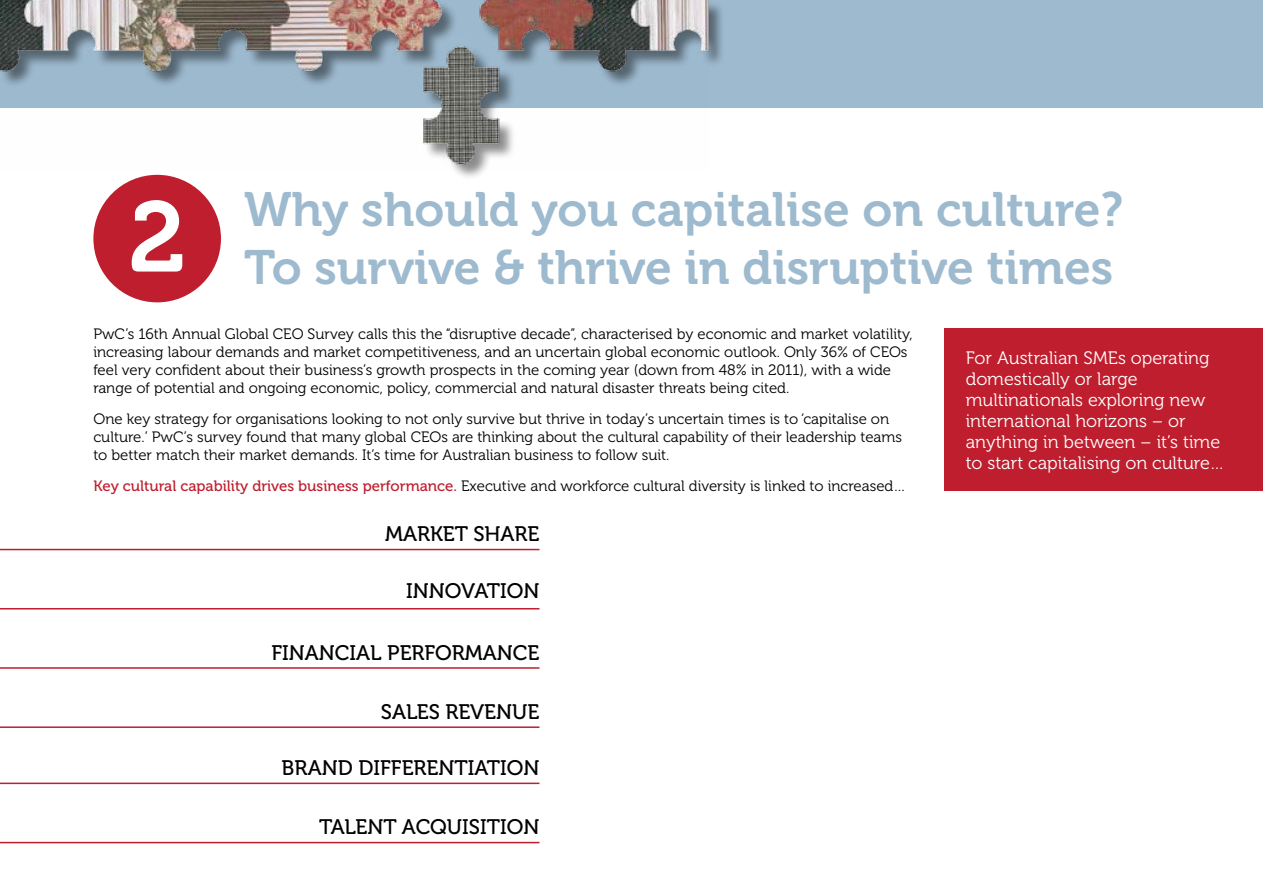
<style>
.page{position:relative;width:1263px;height:893px;background:#fff}
.page>*{position:absolute;margin:0;border:0;box-sizing:border-box;transform-origin:0 0}
.t1{font:99px "Museo 700";color:#fff}
.t2{font:48px/57.6px "Museo 700";color:#9ebacf}
.t3{font:21px "Museo 500";color:#000}
.t4{font:18px/21px "Museo 300";color:#fff}
.t5{font:15px/18px "Museo 300";color:#000}
.s1{font-family:"Museo 500";color:#be1e2d}
</style>
<div class="page">
<div style="left:93px;top:175px;width:128px;height:127px;background:#be1e2d;border-radius:50%"></div>
<div style="left:0;top:0;width:1263px;height:107px;background:#9ebacf"></div>
<div style="left:944px;top:328px;width:319px;height:163px;background:#be1e2d"></div>
<hr style="left:0;top:549px;width:539px;height:1px;background:#be1e2d">
<hr style="left:0;top:667px;width:539px;height:2px;background:#be1e2d">
<hr style="left:0;top:783px;width:539px;height:1px;background:#be1e2d">
<hr style="left:0;top:608px;width:539px;height:1px;background:#be1e2d">
<hr style="left:0;top:726px;width:539px;height:2px;background:#be1e2d">
<hr style="left:0;top:842px;width:539px;height:1px;background:#be1e2d">
<div style="left:0;top:0;width:725px;height:180px;background:#000;opacity:.45"></div>
<img style="left:0;top:0;width:709px;height:170px">
<h1 class="t1" style="left:128px;top:182px;width:59px">2</h1>
<h2 class="t2" style="left:244px;top:181px;width:881px">Why should you capitalise on culture?<br>To survive &amp; thrive in disruptive times</h2>
<p class="t5" style="left:93px;top:326px;width:821px">PwC’s 16th Annual Global CEO Survey calls this the “disruptive decade”, characterised by economic and market volatility, increasing labour demands and market competitiveness, and an uncertain global economic outlook. Only 36% of CEOs feel very confident about their business’s growth prospects in the coming year (down from 48% in 2011), with a wide range of potential and ongoing economic, policy, commercial and natural disaster threats being cited.</p>
<p class="t5" style="left:93px;top:410px;width:810px">One key strategy for organisations looking to not only survive but thrive in today’s uncertain times is to ‘capitalise on culture.’ PwC’s survey found that many global CEOs are thinking about the cultural capability of their leadership teams to better match their market demands. It’s time for Australian business to follow suit.</p>
<p class="t5" style="left:93px;top:477px;width:814px"><span class="s1">Key cultural capability drives business performance.</span> Executive and workforce cultural diversity is linked to increased…</p>
<p class="t4" style="left:966px;top:348px;width:260px">For Australian SMEs operating domestically or large multinationals exploring new international horizons – or anything in between – it’s time to start capitalising on culture…</p>
<h3 class="t3" style="left:385px;top:523px;width:156px">MARKET SHARE</h3>
<h3 class="t3" style="left:406px;top:579px;width:135px">INNOVATION</h3>
<h3 class="t3" style="left:271px;top:641px;width:270px">FINANCIAL PERFORMANCE</h3>
<h3 class="t3" style="left:381px;top:700px;width:160px">SALES REVENUE</h3>
<h3 class="t3" style="left:282px;top:756px;width:259px">BRAND DIFFERENTIATION</h3>
<h3 class="t3" style="left:319px;top:815px;width:222px">TALENT ACQUISITION</h3>
</div>
